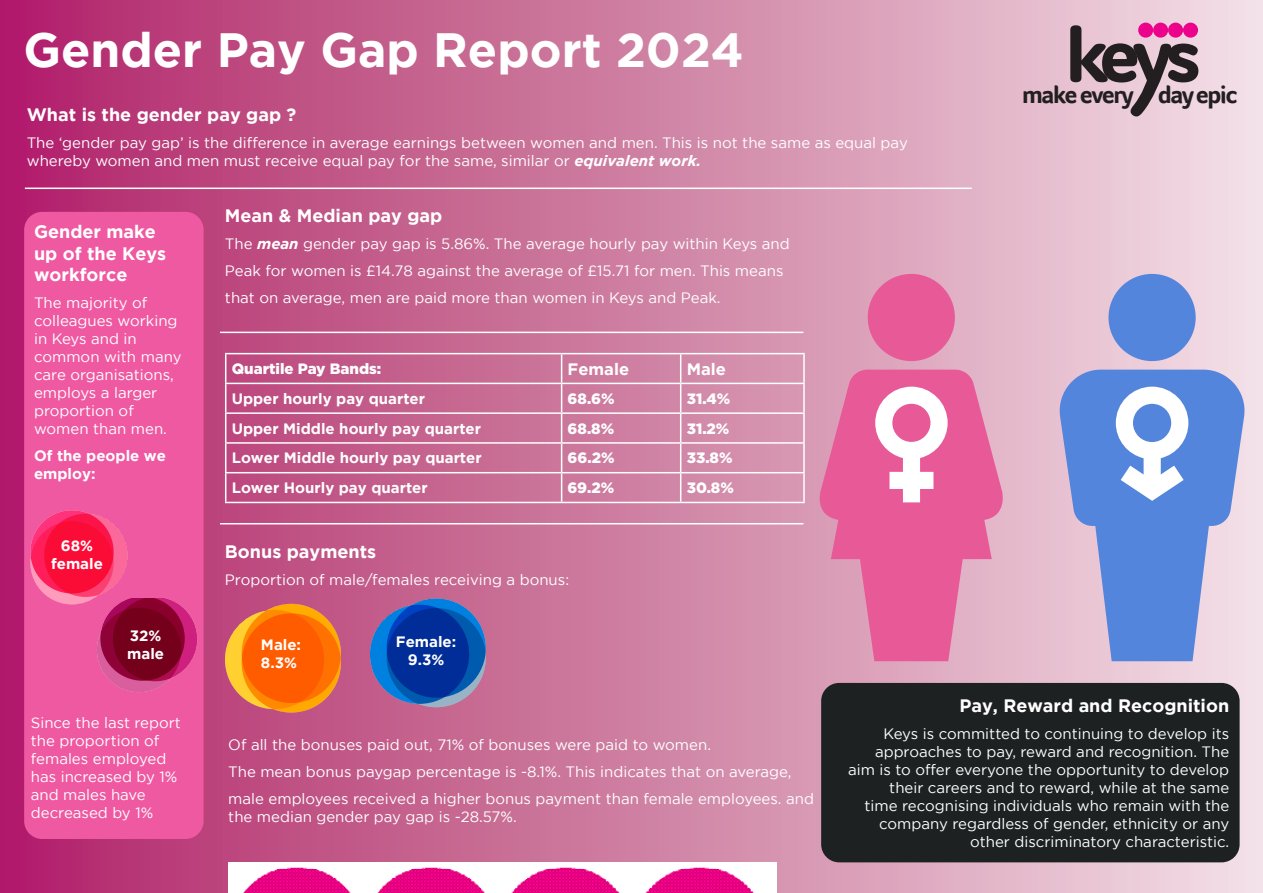
<style>
.page{position:relative;width:1263px;height:893px;background:#fff}
.page>*{position:absolute;margin:0;border:0;box-sizing:border-box;transform-origin:0 0}
.t1{font:700 48px "Gotham";color:#fff}
.t2{font:700 25.2px "Foco";letter-spacing:-.055em;color:#231f20}
.t3{font:700 18px/21.6px "Gotham";color:#fff}
.t4{font:700 16.5px "Gotham";color:#fff}
.t5{font:15px/18px "Gotham";color:#fff}
.t6{font:700 15px/18px "Gotham";color:#fff}
.t7{font:900 15px "Gotham";color:#fff}
.s1{font-weight:700;font-style:italic}
</style>
<div class="page">
<div style="left:0;top:0;width:1263px;height:893px;background:linear-gradient(to right,#b02267,#f1dfe3)"></div>
<div style="left:24px;top:212px;width:180px;height:627px;background:#ef59a1;border-radius:18px"></div>
<svg style="left:31px;top:510px;width:166px;height:182px"></svg>
<div style="left:30px;top:510px;width:84px;height:83px;background:#ff327b;border-radius:50%"></div>
<svg style="left:44px;top:514px;width:83px;height:83px"></svg>
<svg style="left:30px;top:521px;width:84px;height:83px;background:#fb204c"></svg>
<svg style="left:225px;top:604px;width:116px;height:108px;background:#bf5080"></svg>
<div style="left:225px;top:610px;width:99px;height:99px;background:#ffd02f;border-radius:50%"></div>
<svg style="left:242px;top:604px;width:99px;height:99px"></svg>
<svg style="left:242px;top:613px;width:99px;height:99px;background:#fe6600"></svg>
<svg style="left:370px;top:598px;width:116px;height:109px;background:#c3638f"></svg>
<div style="left:370px;top:605px;width:99px;height:99px;background:#0081df;border-radius:50%"></div>
<svg style="left:387px;top:598px;width:99px;height:100px"></svg>
<svg style="left:387px;top:608px;width:99px;height:99px;background:#0a3f9e"></svg>
<hr style="left:225px;top:353px;width:337px;height:1px;background:#fff">
<hr style="left:562px;top:353px;width:119px;height:1px;background:#fff">
<hr style="left:681px;top:353px;width:124px;height:1px;background:#fff">
<hr style="left:803px;top:354px;width:2px;height:29px;background:#fff">
<hr style="left:225px;top:383px;width:337px;height:1px;background:#fff">
<hr style="left:562px;top:383px;width:119px;height:1px;background:#fff">
<hr style="left:681px;top:383px;width:124px;height:1px;background:#fff">
<hr style="left:803px;top:384px;width:2px;height:28px;background:#fff">
<hr style="left:225px;top:412px;width:337px;height:2px;background:#fff">
<hr style="left:562px;top:412px;width:119px;height:2px;background:#fff">
<hr style="left:681px;top:412px;width:124px;height:2px;background:#fff">
<hr style="left:803px;top:414px;width:2px;height:28px;background:#fff">
<hr style="left:225px;top:442px;width:337px;height:2px;background:#fff">
<hr style="left:562px;top:442px;width:119px;height:2px;background:#fff">
<hr style="left:681px;top:442px;width:124px;height:2px;background:#fff">
<hr style="left:803px;top:444px;width:2px;height:28px;background:#fff">
<hr style="left:225px;top:472px;width:337px;height:1px;background:#fff">
<svg style="left:225px;top:354px;width:1px;height:148px"></svg>
<hr style="left:562px;top:472px;width:119px;height:1px;background:#fff">
<svg style="left:561px;top:354px;width:1px;height:148px"></svg>
<hr style="left:681px;top:472px;width:124px;height:1px;background:#fff">
<svg style="left:680px;top:354px;width:1px;height:148px"></svg>
<hr style="left:803px;top:473px;width:2px;height:29px;background:#fff">
<hr style="left:225px;top:502px;width:337px;height:1px;background:#fff">
<hr style="left:562px;top:502px;width:119px;height:1px;background:#fff">
<hr style="left:681px;top:502px;width:124px;height:1px;background:#fff">
<hr style="left:220px;top:332px;width:583px;height:1px;background:#fff">
<hr style="left:220px;top:523px;width:583px;height:1px;background:#fff">
<hr style="left:25px;top:188px;width:947px;height:1px;background:#fff">
<div style="left:821px;top:683px;width:418px;height:179px;background:#1d2122;border-radius:18px"></div>
<svg style="left:1070px;top:25px;width:128px;height:91px;background:#a28c94"></svg>
<div style="left:1138px;top:23px;width:15px;height:15px;background:#ed028c;border-radius:50%"></div>
<div style="left:1153px;top:23px;width:15px;height:15px;background:#ed028c;border-radius:50%"></div>
<div style="left:1168px;top:23px;width:15px;height:15px;background:#ed028c;border-radius:50%"></div>
<div style="left:1183px;top:23px;width:15px;height:15px;background:#ed028c;border-radius:50%"></div>
<svg style="left:1056px;top:370px;width:188px;height:291px;background:#869ddb"></svg>
<div style="left:1108px;top:274px;width:88px;height:87px;background:#5485dc;border-radius:50%"></div>
<svg style="left:1116px;top:387px;width:72px;height:114px"></svg>
<div style="left:868px;top:274px;width:87px;height:87px;background:#e75a97;border-radius:50%"></div>
<svg style="left:820px;top:370px;width:187px;height:291px;background:#e376a5"></svg>
<svg style="left:875px;top:387px;width:73px;height:115px"></svg>
<img style="left:228px;top:862px;width:548px;height:31px">
<p class="t1" style="left:23px;top:22px;width:722px">Gender Pay Gap Report 2024</p>
<p class="t3" style="left:27px;top:103px;width:271px">What is the gender pay gap ?</p>
<p class="t5" style="left:27px;top:133px;width:883px">The ‘gender pay gap’ is the difference in average earnings between women and men. This is not the same as equal pay</p>
<p class="t5" style="left:27px;top:151px;width:676px">whereby women and men must receive equal pay for the same, similar or <span class="s1">equivalent work.</span></p>
<p class="t3" style="left:34px;top:221px;width:134px">Gender make up of the Keys workforce</p>
<p class="t5" style="left:34px;top:294px;width:115px">The majority of</p>
<p class="t5" style="left:34px;top:312px;width:145px">colleagues working in Keys and in</p>
<p class="t5" style="left:34px;top:348px;width:149px">common with many care organisations, employs a larger proportion of</p>
<p class="t5" style="left:34px;top:420px;width:134px">women than men.</p>
<p class="t6" style="left:34px;top:447px;width:133px">Of the people we employ:</p>
<p class="t6" style="left:61px;top:536px;width:34px">68%</p>
<p class="t6" style="left:51px;top:554px;width:53px">female</p>
<p class="t6" style="left:130px;top:626px;width:33px">32%</p>
<p class="t6" style="left:127px;top:644px;width:38px">male</p>
<p class="t3" style="left:225px;top:205px;width:219px">Mean &amp; Median pay gap</p>
<p class="t5" style="left:225px;top:230px;width:566px;line-height:27px">The <span class="s1">mean</span> gender pay gap is 5.86%. The average hourly pay within Keys and<br>Peak for women is £14.78 against the average of £15.71 for men. This means that on average, men are paid more than women in Keys and Peak.</p>
<p class="t7" style="left:232px;top:360px;width:151px">Quartile Pay Bands:</p>
<p class="t4" style="left:568px;top:359px;width:63px">Female</p>
<p class="t4" style="left:687px;top:359px;width:41px">Male</p>
<p class="t6" style="left:232px;top:389px;width:195px">Upper hourly pay quarter</p>
<p class="t7" style="left:568px;top:390px;width:49px">68.6%</p>
<p class="t7" style="left:687px;top:390px;width:45px">31.4%</p>
<p class="t6" style="left:232px;top:419px;width:251px">Upper Middle hourly pay quarter</p>
<p class="t7" style="left:568px;top:420px;width:48px">68.8%</p>
<p class="t7" style="left:687px;top:420px;width:44px">31.2%</p>
<p class="t6" style="left:232px;top:449px;width:251px">Lower Middle hourly pay quarter</p>
<p class="t7" style="left:568px;top:449px;width:48px">66.2%</p>
<p class="t7" style="left:687px;top:449px;width:47px">33.8%</p>
<p class="t6" style="left:232px;top:478px;width:197px">Lower Hourly pay quarter</p>
<p class="t7" style="left:568px;top:479px;width:48px">69.2%</p>
<p class="t7" style="left:687px;top:479px;width:49px">30.8%</p>
<p class="t3" style="left:225px;top:541px;width:153px">Bonus payments</p>
<p class="t5" style="left:225px;top:571px;width:346px">Proportion of male/females receiving a bonus:</p>
<p class="t6" style="left:261px;top:635px;width:42px">Male:<br>8.3%</p>
<p class="t6" style="left:396px;top:632px;width:62px">Female:</p>
<p class="t6" style="left:408px;top:650px;width:38px">9.3%</p>
<p class="t2" style="left:1022px;top:78px;width:217px">make every day epic</p>
<p class="t5" style="left:31px;top:714px;width:152px">Since the last report the proportion of</p>
<p class="t5" style="left:31px;top:750px;width:137px">females employed</p>
<p class="t5" style="left:31px;top:768px;width:148px">has increased by 1%</p>
<p class="t5" style="left:31px;top:786px;width:116px">and males have</p>
<p class="t5" style="left:31px;top:804px;width:124px">decreased by 1%</p>
<p class="t5" style="left:228px;top:735px;width:484px">Of all the bonuses paid out, 71% of bonuses were paid to women.</p>
<p class="t5" style="left:228px;top:758px;width:587px;line-height:27px">The mean bonus paygap percentage is -8.1%. This indicates that on average, male employees received a higher bonus payment than female employees. and</p>
<p class="t5" style="left:228px;top:807px;width:290px">the median gender pay gap is -28.57%.</p>
<p class="t3" style="left:959px;top:694px;width:271px">Pay, Reward and Recognition</p>
<p class="t5" style="left:848px;top:724px;width:383px;text-align:right">Keys is committed to continuing to develop its approaches to pay, reward and recognition. The aim is to offer everyone the opportunity to develop their careers and to reward, while at the same<br>time recognising individuals who remain with the company regardless of gender, ethnicity or any other discriminatory characteristic.</p>
</div>
